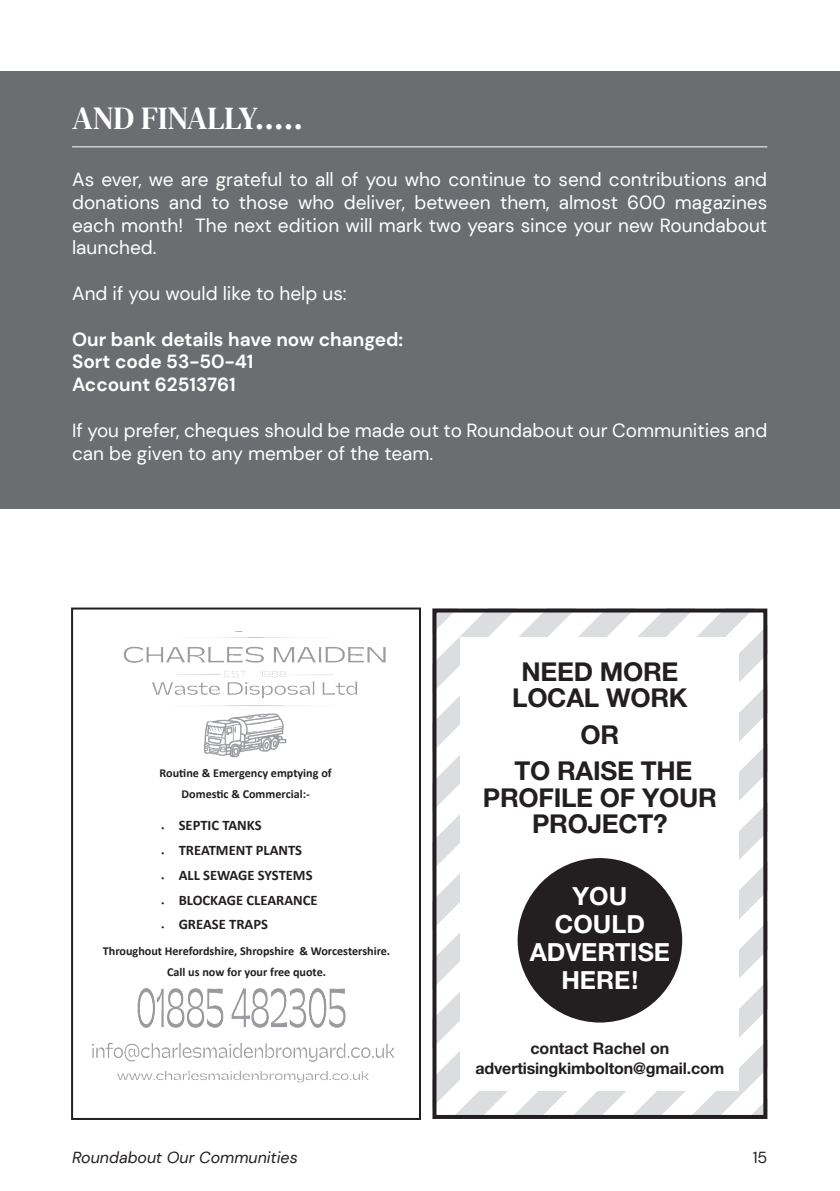
<style>
.page{position:relative;width:840px;height:1191px;background:#fff}
.page>*{position:absolute;margin:0;border:0;box-sizing:border-box;transform-origin:0 0}
.t1{font:32px "DM Serif Text";letter-spacing:-.01em;color:#fff}
.t2{font:700 26px/26.4px "Helvetica Neue LT Pro";letter-spacing:-.01em;color:#231f20;text-align:center}
.t3{font:700 25px/28px "Helvetica Neue LT Pro";color:#fff;text-align:center}
.t4{font:19px/22.8px "DM Sans";color:#fff;text-align:justify}
.t5{font:700 19px/22.8px "DM Sans";color:#fff}
.t6{font:700 16px/19.6px "Helvetica Neue LT Pro";letter-spacing:-.01em;color:#231f20;text-align:center}
.t7{font:italic 16px "DM Sans";color:#231f20}
.t8{font:16px "DM Sans";color:#231f20}
.t9{font:700 14.6px "Calibri";color:#231f20}
.t10{font:700 12.2px/21.2px "Calibri";color:#231f20;text-align:center}
</style>
<div class="page">
<div style="left:0;top:71px;width:839px;height:438px;background:#6c6d70"></div>
<hr style="left:72px;top:146px;width:694px;height:1px;background:#fff">
<svg style="left:437px;top:613px;width:324px;height:35px"></svg>
<svg style="left:437px;top:766px;width:324px;height:60px"></svg>
<svg style="left:437px;top:826px;width:324px;height:59px"></svg>
<svg style="left:437px;top:885px;width:324px;height:59px"></svg>
<svg style="left:437px;top:944px;width:324px;height:59px"></svg>
<svg style="left:437px;top:1003px;width:324px;height:111px"></svg>
<div style="left:432px;top:608px;width:334px;height:511px;border:4px solid #231f20"></div>
<div style="left:460px;top:637px;width:278px;height:453px;background:#fff"></div>
<div style="left:518px;top:859px;width:162px;height:162px;background:#231f20;border-radius:50%"></div>
<img style="left:123px;top:631px;width:263px;height:75px">
<img style="left:203px;top:713px;width:84px;height:45px">
<img style="left:137px;top:988px;width:209px;height:40px">
<img style="left:92px;top:1043px;width:303px;height:15px">
<img style="left:107px;top:1042px;width:272px;height:41px">
<div style="left:71px;top:607px;width:350px;height:513px;border:2px solid #231f20"></div>
<h1 class="t1" style="left:72px;top:100px;width:232px">AND FINALLY…..</h1>
<p class="t4" style="left:72px;top:168px;width:696px">As ever, we are grateful to all of you who continue to send contributions and donations and to those who deliver, between them, almost 600 magazines each month! The next edition will mark two years since your new Roundabout launched.</p>
<p class="t4" style="left:72px;top:282px;width:276px">And if you would like to help us:</p>
<p class="t5" style="left:72px;top:327px;width:332px">Our bank details have now changed:<br>Sort code 53-50-41<br>Account 62513761</p>
<p class="t4" style="left:72px;top:419px;width:696px">If you prefer, cheques should be made out to Roundabout our Communities and can be given to any member of the team.</p>
<p class="t10" style="left:159px;top:762px;width:173px">Routine &amp; Emergency emptying of<br>Domestic &amp; Commercial:-</p>
<p class="t9" style="left:161px;top:815px;width:102px">• SEPTIC TANKS</p>
<p class="t9" style="left:161px;top:840px;width:142px">• TREATMENT PLANTS</p>
<p class="t9" style="left:161px;top:864px;width:152px">• ALL SEWAGE SYSTEMS</p>
<p class="t9" style="left:161px;top:889px;width:158px">• BLOCKAGE CLEARANCE</p>
<p class="t9" style="left:161px;top:914px;width:108px">• GREASE TRAPS</p>
<p class="t10" style="left:103px;top:940px;width:288px">Throughout Herefordshire, Shropshire &amp; Worcestershire.<br>Call us now for your free quote.</p>
<h2 class="t2" style="left:512px;top:658px;width:177px">NEED MORE<br>LOCAL WORK</h2>
<h2 class="t2" style="left:514px;top:716px;width:179px;line-height:36.4px">OR<br>TO RAISE THE</h2>
<h2 class="t2" style="left:482px;top:784px;width:235px">PROFILE OF YOUR<br>PROJECT?</h2>
<h3 class="t3" style="left:529px;top:881px;width:142px">YOU<br>COULD<br>ADVERTISE<br>HERE!</h3>
<p class="t6" style="left:475px;top:1038px;width:250px">contact Rachel on advertisingkimbolton@gmail.com</p>
<p class="t7" style="left:72px;top:1147px;width:227px">Roundabout Our Communities</p>
<p class="t8" style="left:752px;top:1147px;width:16px">15</p>
</div>
